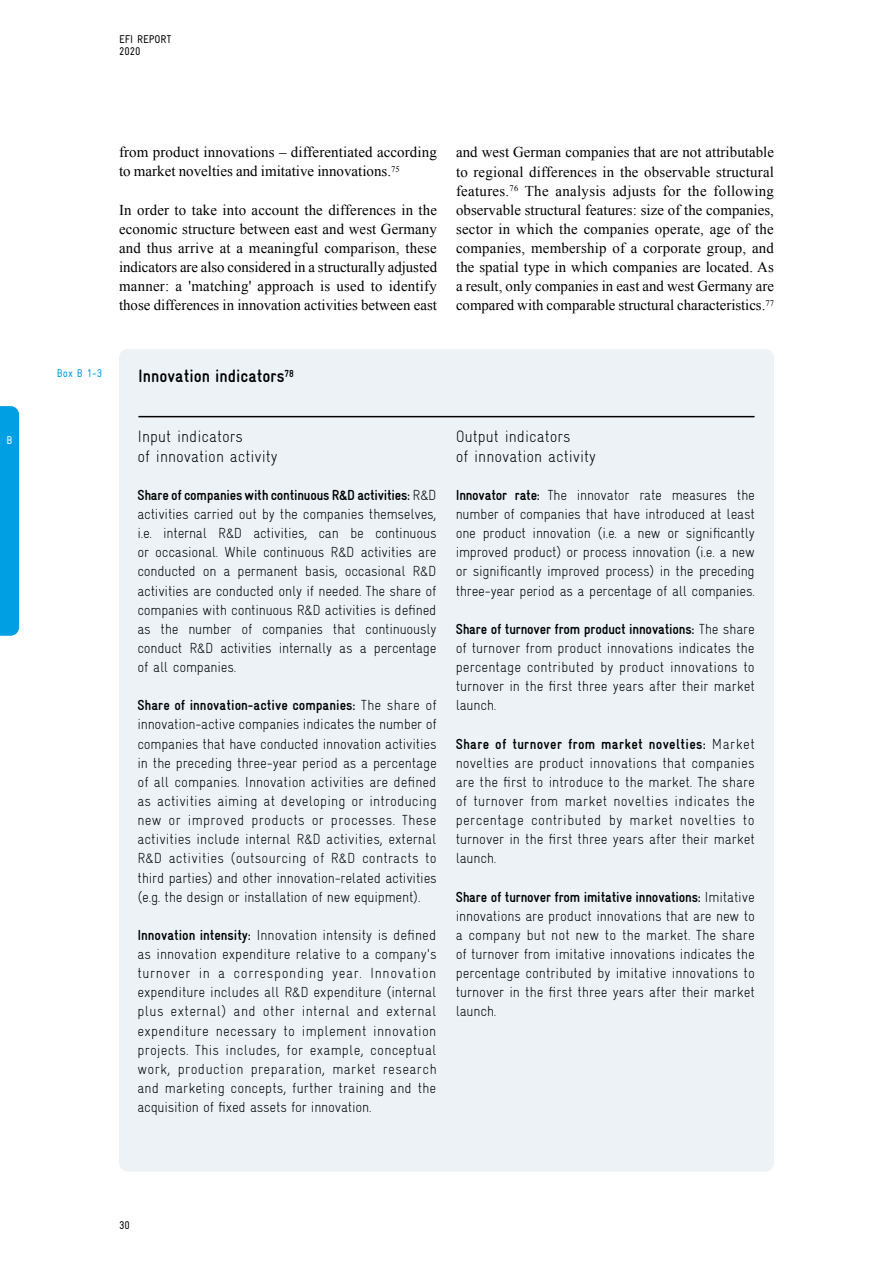
<style>
.page{position:relative;width:893px;height:1263px;background:#fff}
.page>*{position:absolute;margin:0;border:0;box-sizing:border-box;transform-origin:0 0}
.t1{font:700 condensed 18px "Gravur";color:#000}
.t2{font:300 condensed 16.5px/19.2px "Gravur";color:#000}
.t3{font:15px/19.2px "Times New Roman";color:#000;text-align:justify}
.t4{font:300 condensed 14.7px/19.2px "Gravur";letter-spacing:-.015em;color:#000;text-align:justify}
.t5{font:condensed 11.25px/12px "Gravur";color:#000}
.t6{font:condensed 11.25px "Gravur";color:#009fe3}
.t7{font:condensed 11.25px "Gravur";color:#fff}
.s1{font-weight:700}
</style>
<div class="page">
<div style="left:0;top:406px;width:19px;height:230px;background:#009fe3"></div>
<div style="left:119px;top:349px;width:655px;height:822px;background:#ecf2f6;border-radius:9px"></div>
<hr style="left:139px;top:416px;width:615px;height:1px;background:#000">
<p class="t7" style="left:6px;top:434px;width:7px">B</p>
<p class="t5" style="left:119px;top:33px;width:54px">EFI REPORT<br>2020</p>
<p class="t3" style="left:119px;top:142px;width:319px">from product innovations – differentiated according to market novelties and imitative innovations.<sup>75</sup></p>
<p class="t3" style="left:119px;top:200px;width:320px">In order to take into account the differences in the economic structure between east and west Germany and thus arrive at a meaningful comparison, these indicators are also considered in a structurally adjusted manner: a 'matching' approach is used to identify those differences in innovation activities between east</p>
<p class="t3" style="left:456px;top:142px;width:319px">and west German companies that are not attributable to regional differences in the observable structural features.<sup>76</sup> The analysis adjusts for the following observable structural features: size of the companies, sector in which the companies operate, age of the companies, membership of a corporate group, and the spatial type in which companies are located. As a result, only companies in east and west Germany are compared with comparable structural characteristics.<sup>77</sup></p>
<p class="t6" style="left:57px;top:367px;width:47px">Box B 1-3</p>
<p class="t1" style="left:138px;top:366px;width:157px">Innovation indicators<sup>78</sup></p>
<p class="t2" style="left:137px;top:427px;width:142px">Input indicators<br>of innovation activity</p>
<p class="t4" style="left:137px;top:485px;width:301px"><span class="s1">Share of companies with continuous R&amp;D activities:</span> R&amp;D activities carried out by the companies themselves, i.e. internal R&amp;D activities, can be continuous or occasional. While continuous R&amp;D activities are conducted on a permanent basis, occasional R&amp;D activities are conducted only if needed. The share of companies with continuous R&amp;D activities is defined as the number of companies that continuously conduct R&amp;D activities internally as a percentage of all companies.</p>
<p class="t4" style="left:137px;top:696px;width:301px"><span class="s1">Share of innovation-active companies:</span> The share of innovation-active companies indicates the number of companies that have conducted innovation activities in the preceding three-year period as a percentage of all companies. Innovation activities are defined as activities aiming at developing or introducing new or improved products or processes. These activities include internal R&amp;D activities, external R&amp;D activities (outsourcing of R&amp;D contracts to third parties) and other innovation-related activities (e.g. the design or installation of new equipment).</p>
<p class="t4" style="left:137px;top:925px;width:301px"><span class="s1">Innovation intensity:</span> Innovation intensity is defined as innovation expenditure relative to a company's turnover in a corresponding year. Innovation expenditure includes all R&amp;D expenditure (internal plus external) and other internal and external expenditure necessary to implement innovation projects. This includes, for example, conceptual work, production preparation, market research and marketing concepts, further training and the acquisition of fixed assets for innovation.</p>
<p class="t2" style="left:456px;top:427px;width:142px">Output indicators<br>of innovation activity</p>
<p class="t4" style="left:456px;top:485px;width:301px"><span class="s1">Innovator rate:</span> The innovator rate measures the number of companies that have introduced at least one product innovation (i.e. a new or significantly improved product) or process innovation (i.e. a new or significantly improved process) in the preceding three-year period as a percentage of all companies.</p>
<p class="t4" style="left:456px;top:619px;width:301px"><span class="s1">Share of turnover from product innovations:</span> The share of turnover from product innovations indicates the percentage contributed by product innovations to turnover in the first three years after their market launch.</p>
<p class="t4" style="left:456px;top:734px;width:301px"><span class="s1">Share of turnover from market novelties:</span> Market novelties are product innovations that companies are the first to introduce to the market. The share of turnover from market novelties indicates the percentage contributed by market novelties to turnover in the first three years after their market launch.</p>
<p class="t4" style="left:456px;top:887px;width:301px"><span class="s1">Share of turnover from imitative innovations:</span> Imitative innovations are product innovations that are new to a company but not new to the market. The share of turnover from imitative innovations indicates the percentage contributed by imitative innovations to turnover in the first three years after their market launch.</p>
<p class="t5" style="left:119px;top:1219px;width:12px">30</p>
</div>
